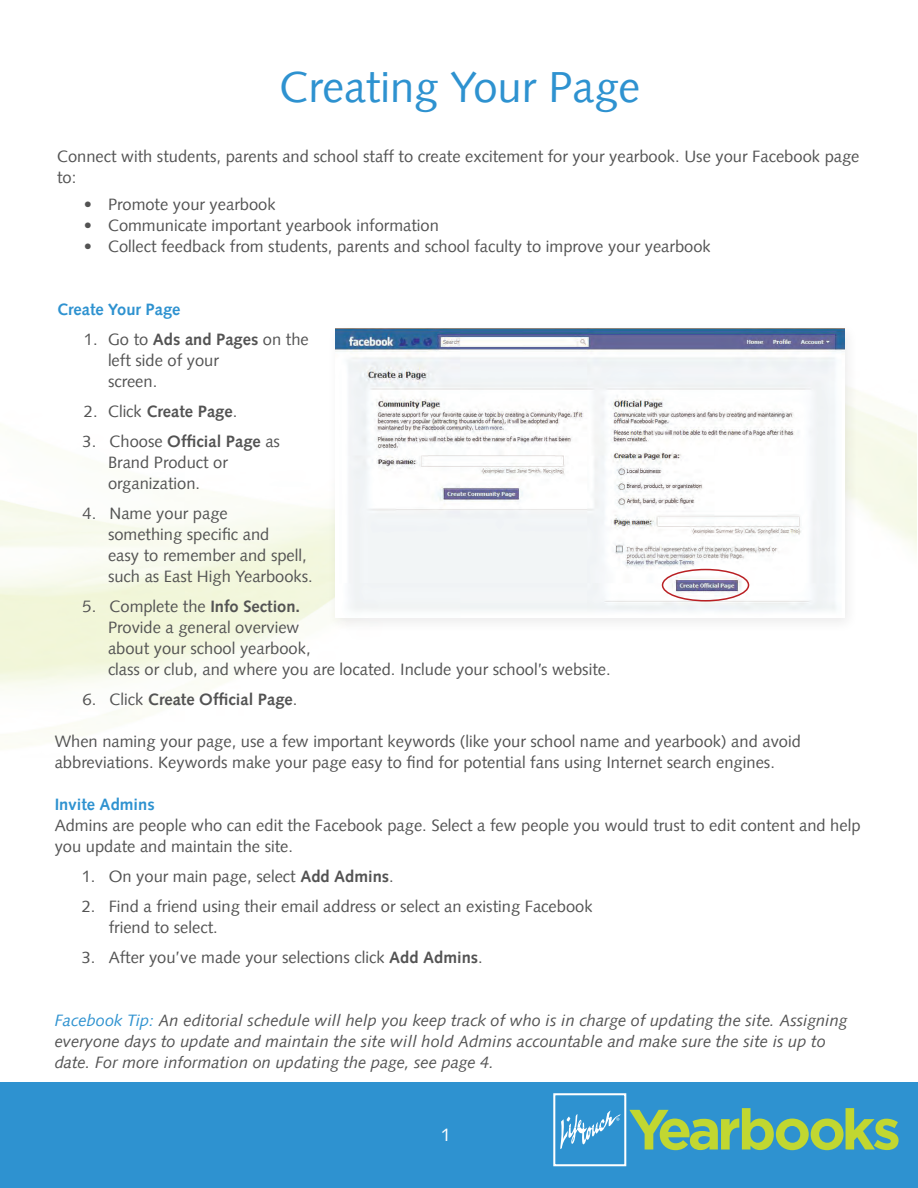
<style>
.page{position:relative;width:918px;height:1188px;background:#fff}
.page>*{position:absolute;margin:0;border:0;box-sizing:border-box;transform-origin:0 0}
.t1{font:43.5px "Syntax";color:#2e92d0}
.t2{font:18px "Syntax";color:#fff}
.t3{font:16.5px/21px "Syntax";color:#535353}
.t4{font:italic 16.5px/21px "Syntax";color:#535353}
.t5{font:700 16.5px "Syntax";color:#535353}
.t6{font:700 16.5px "Syntax";color:#2e92d0}
.s1{font-weight:700}
.s2{font-weight:400}
.s3{color:#2e92d0}
</style>
<div class="page">
<div style="left:0;top:1082px;width:918px;height:106px;background:#2e92d0"></div>
<svg style="left:629px;top:1108px;width:270px;height:42px"></svg>
<div style="left:553px;top:1093px;width:73px;height:73px;border:2px solid #fff"></div>
<svg style="left:560px;top:1111px;width:61px;height:38px"></svg>
<div style="left:326px;top:321px;width:533px;height:313px;background:#231f20;opacity:.09"></div>
<img style="left:335px;top:329px;width:509px;height:289px">
<div style="left:662px;top:569px;width:87px;height:33px;border:2px solid #b91f23;border-radius:50%"></div>
<h1 class="t1" style="left:279px;top:61px;width:362px">Creating Your Page</h1>
<p class="t3" style="left:57px;top:146px;width:804px">Connect with students, parents and school staff to create excitement for your yearbook. Use your Facebook page to:</p>
<p class="t3" style="left:84px;top:194px;width:193px">• Promote your yearbook</p>
<p class="t3" style="left:84px;top:215px;width:357px">• Communicate important yearbook information</p>
<p class="t3" style="left:84px;top:236px;width:628px">• Collect feedback from students, parents and school faculty to improve your yearbook</p>
<p class="t6" style="left:57px;top:300px;width:125px">Create Your Page</p>
<p class="t3" style="left:108px;top:329px;width:202px;text-indent:-24px">1. Go to <span class="s1">Ads and Pages</span> on the left side of your<br>screen.</p>
<p class="t5" style="left:84px;top:402px;width:155px"><span class="s2">2. Click</span> Create Page<span class="s2">.</span></p>
<p class="t3" style="left:108px;top:431px;width:174px;text-indent:-25px">3. Choose <span class="s1">Official Page</span> as<br>Brand Product or organization.</p>
<p class="t3" style="left:108px;top:503px;width:206px;text-indent:-25px">4. Name your page<br>something specific and<br>easy to remember and spell, such as East High Yearbooks.</p>
<p class="t3" style="left:108px;top:596px;width:504px;text-indent:-25px">5. Complete the <span class="s1">Info Section.<br></span>Provide a general overview<br>about your school yearbook,<br>class or club, and where you are located. Include your school’s website.</p>
<p class="t5" style="left:83px;top:690px;width:216px"><span class="s2">6. Click</span> Create Official Page<span class="s2">.</span></p>
<p class="t3" style="left:55px;top:731px;width:748px">When naming your page, use a few important keywords (like your school name and yearbook) and avoid abbreviations. Keywords make your page easy to find for potential fans using Internet search engines.</p>
<p class="t6" style="left:55px;top:795px;width:101px">Invite Admins</p>
<p class="t3" style="left:55px;top:815px;width:807px">Admins are people who can edit the Facebook page. Select a few people you would trust to edit content and help you update and maintain the site.</p>
<p class="t3" style="left:82px;top:866px;width:314px">1. On your main page, select <span class="s1">Add Admins</span>.</p>
<p class="t3" style="left:109px;top:896px;width:485px;text-indent:-27px">2. Find a friend using their email address or select an existing Facebook friend to select.</p>
<p class="t3" style="left:82px;top:947px;width:403px">3. After you’ve made your selections click <span class="s1">Add Admins</span>.</p>
<p class="t4" style="left:55px;top:1009px;width:794px"><span class="s3">Facebook Tip:</span> An editorial schedule will help you keep track of who is in charge of updating the site. Assigning everyone days to update and maintain the site will hold Admins accountable and make sure the site is up to date. For more information on updating the page, see page 4.</p>
<p class="t2" style="left:441px;top:1125px;width:12px">1</p>
</div>
